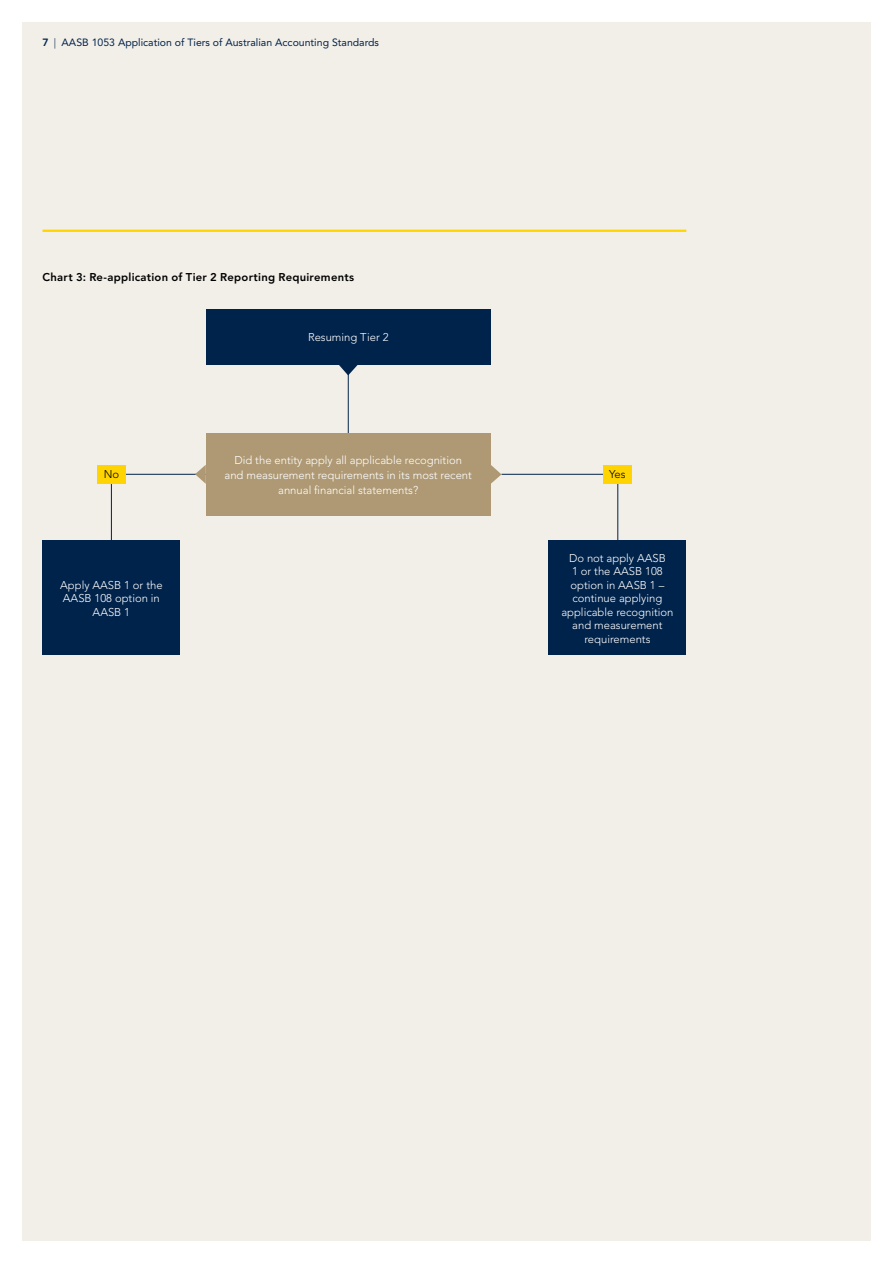
<style>
.page{position:relative;width:893px;height:1263px;background:#fff}
.page>*{position:absolute;margin:0;border:0;box-sizing:border-box;transform-origin:0 0}
.t1{font:300 11.25px/13.5px "Avenir LT Std";color:#fff;text-align:center}
.t2{font:800 11.25px "Avenir LT Std";letter-spacing:.02em;color:#000}
.t3{font:300 11.25px "Avenir LT Std";color:#000}
.t4{font:10.5px "Avenir LT Std";color:#00234b}
.s1{font-weight:800}
.s2{font-weight:300}
</style>
<div class="page">
<div style="left:22px;top:22px;width:848px;height:1218px;background:#f2eee8"></div>
<hr style="left:43px;top:230px;width:643px;height:2px;background:#ffd400">
<hr style="left:348px;top:353px;width:1px;height:108px;background:#00234b">
<hr style="left:111px;top:479px;width:1px;height:138px;background:#00234b">
<hr style="left:617px;top:479px;width:1px;height:98px;background:#00234b">
<div style="left:206px;top:309px;width:285px;height:56px;background:#00234b"></div>
<div style="left:206px;top:433px;width:285px;height:82px;background:#ae9974"></div>
<div style="left:549px;top:541px;width:137px;height:114px;background:#00234b"></div>
<div style="left:43px;top:541px;width:137px;height:114px;background:#00234b"></div>
<svg style="left:339px;top:365px;width:19px;height:10px"></svg>
<hr style="left:112px;top:474px;width:94px;height:1px;background:#00234b">
<hr style="left:501px;top:474px;width:117px;height:1px;background:#00234b">
<div style="left:97px;top:465px;width:29px;height:19px;background:#ffd400"></div>
<div style="left:603px;top:465px;width:29px;height:19px;background:#ffd400"></div>
<svg style="left:195px;top:465px;width:11px;height:19px"></svg>
<svg style="left:491px;top:465px;width:10px;height:19px"></svg>
<p class="t4" style="left:43px;top:37px;width:338px"><span class="s1">7</span> <span class="s2">|</span> AASB 1053 Application of Tiers of Australian Accounting Standards</p>
<p class="t2" style="left:43px;top:270px;width:313px">Chart 3: Re-application of Tier 2 Reporting Requirements</p>
<p class="t1" style="left:308px;top:331px;width:82px">Resuming Tier 2</p>
<p class="t1" style="left:225px;top:452px;width:249px;line-height:15px">Did the entity apply all applicable recognition and measurement requirements in its most recent annual financial statements?</p>
<p class="t3" style="left:104px;top:467px;width:17px">No</p>
<p class="t3" style="left:609px;top:467px;width:18px">Yes</p>
<p class="t1" style="left:60px;top:578px;width:104px">Apply AASB 1 or the<br>AASB 108 option in<br>AASB 1</p>
<p class="t1" style="left:561px;top:551px;width:114px">Do not apply AASB<br>1 or the AASB 108 option in AASB 1 – continue applying applicable recognition and measurement requirements</p>
</div>
